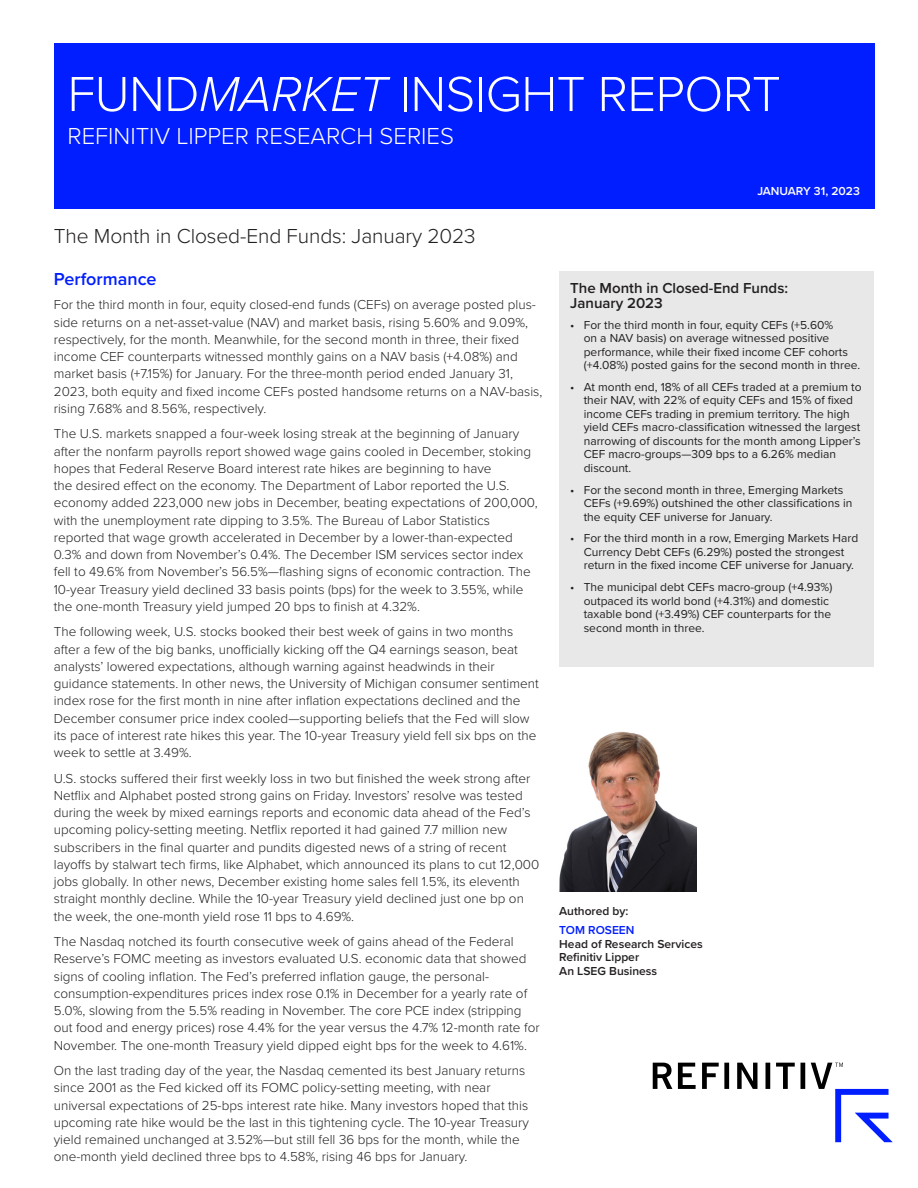
<style>
.page{position:relative;width:918px;height:1188px;background:#fff}
.page>*{position:absolute;margin:0;border:0;box-sizing:border-box;transform-origin:0 0}
.Title_Level_1{font:300 51px "Proxima Nova";letter-spacing:-.01em;color:#fff}
.Title_Level_2{font:300 24px "Proxima Nova";color:#fff}
.Intro_Paragraph_Text{font:300 21px "Proxima Nova";letter-spacing:-.005em;color:#231f20}
.Body_Text_Heading{font:600 18px "Proxima Nova";color:#001eff}
.Sidebar_Heading_2{font:600 15px/15px "Proxima Nova";color:#231f20}
.Body_Text{font:300 13.5px/17.2px "Proxima Nova";color:#231f20}
.t1{font:12px/13.5px "Proxima Nova";color:#231f20}
.Contact_Info_Medium{font:600 12px/13.5px "Proxima Nova";color:#231f20}
.Title_Level_3{font:600 12px "Proxima Nova";color:#fff}
.Contact_Info_Medium-2{font:600 12px "Proxima Nova";color:#001eff}
.s1{font-style:italic}
</style>
<div class="page">
<svg style="left:653px;top:1063px;width:240px;height:79px"></svg>
<div style="left:54px;top:43px;width:821px;height:165px;background:#001eff"></div>
<div style="left:559px;top:271px;width:315px;height:395px;background:#e8e8e8"></div>
<img style="left:559px;top:731px;width:137px;height:161px">
<p class="Title_Level_1" style="left:68px;top:56px;width:715px">FUND<span class="s1">MARKET</span> INSIGHT REPORT</p>
<p class="Title_Level_2" style="left:68px;top:119px;width:388px">REFINITIV LIPPER RESEARCH SERIES</p>
<p class="Intro_Paragraph_Text" style="left:54px;top:220px;width:423px">The Month in Closed-End Funds: January 2023</p>
<p class="Body_Text_Heading" style="left:54px;top:266px;width:104px">Performance</p>
<p class="Body_Text" style="left:54px;top:295px;width:490px">For the third month in four, equity closed-end funds (CEFs) on average posted plus&shy;side returns on a net-asset-value (NAV) and market basis, rising 5.60% and 9.09%, respectively, for the month. Meanwhile, for the second month in three, their fixed income CEF counterparts witnessed monthly gains on a NAV basis (+4.08%) and market basis (+7.15%) for January. For the three-month period ended January 31, 2023, both equity and fixed income CEFs posted handsome returns on a NAV-basis, rising 7.68% and 8.56%, respectively.</p>
<p class="Body_Text" style="left:54px;top:424px;width:485px">The U.S. markets snapped a four-week losing streak at the beginning of January after the nonfarm payrolls report showed wage gains cooled in December, stoking hopes that Federal Reserve Board interest rate hikes are beginning to have<br>the desired effect on the economy. The Department of Labor reported the U.S. economy added 223,000 new jobs in December, beating expectations of 200,000, with the unemployment rate dipping to 3.5%. The Bureau of Labor Statistics reported that wage growth accelerated in December by a lower-than-expected 0.3% and down from November’s 0.4%. The December ISM services sector index fell to 49.6% from November’s 56.5%—flashing signs of economic contraction. The 10-year Treasury yield declined 33 basis points (bps) for the week to 3.55%, while the one-month Treasury yield jumped 20 bps to finish at 4.32%.</p>
<p class="Body_Text" style="left:54px;top:622px;width:487px">The following week, U.S. stocks booked their best week of gains in two months after a few of the big banks, unofficially kicking off the Q4 earnings season, beat analysts’ lowered expectations, although warning against headwinds in their guidance statements. In other news, the University of Michigan consumer sentiment index rose for the first month in nine after inflation expectations declined and the December consumer price index cooled—supporting beliefs that the Fed will slow its pace of interest rate hikes this year. The 10-year Treasury yield fell six bps on the week to settle at 3.49%.</p>
<p class="Body_Text" style="left:54px;top:769px;width:487px">U.S. stocks suffered their first weekly loss in two but finished the week strong after Netflix and Alphabet posted strong gains on Friday. Investors’ resolve was tested during the week by mixed earnings reports and economic data ahead of the Fed’s upcoming policy-setting meeting. Netflix reported it had gained 7.7 million new subscribers in the final quarter and pundits digested news of a string of recent layoffs by stalwart tech firms, like Alphabet, which announced its plans to cut 12,000 jobs globally. In other news, December existing home sales fell 1.5%, its eleventh straight monthly decline. While the 10-year Treasury yield declined just one bp on the week, the one-month yield rose 11 bps to 4.69%.</p>
<p class="Body_Text" style="left:54px;top:932px;width:487px">The Nasdaq notched its fourth consecutive week of gains ahead of the Federal Reserve’s FOMC meeting as investors evaluated U.S. economic data that showed signs of cooling inflation. The Fed’s preferred inflation gauge, the personal&shy;consumption-expenditures prices index rose 0.1% in December for a yearly rate of 5.0%, slowing from the 5.5% reading in November. The core PCE index (stripping out food and energy prices) rose 4.4% for the year versus the 4.7% 12-month rate for November. The one-month Treasury yield dipped eight bps for the week to 4.61%.</p>
<p class="Body_Text" style="left:54px;top:1061px;width:477px">On the last trading day of the year, the Nasdaq cemented its best January returns since 2001 as the Fed kicked off its FOMC policy-setting meeting, with near universal expectations of 25-bps interest rate hike. Many investors hoped that this upcoming rate hike would be the last in this tightening cycle. The 10-year Treasury yield remained unchanged at 3.52%—but still fell 36 bps for the month, while the one-month yield declined three bps to 4.58%, rising 46 bps for January.</p>
<p class="Title_Level_3" style="left:757px;top:182px;width:104px">JANUARY 31, 2023</p>
<p class="Sidebar_Heading_2" style="left:570px;top:280px;width:219px">The Month in Closed-End Funds:<br>January 2023</p>
<p class="t1" style="left:584px;top:317px;width:278px;text-indent:-14px">• For the third month in four, equity CEFs (+5.60%<br>on a NAV basis) on average witnessed positive performance, while their fixed income CEF cohorts (+4.08%) posted gains for the second month in three.</p>
<p class="t1" style="left:584px;top:380px;width:279px;text-indent:-14px">• At month end, 18% of all CEFs traded at a premium to their NAV, with 22% of equity CEFs and 15% of fixed income CEFs trading in premium territory. The high yield CEFs macro-classification witnessed the largest narrowing of discounts for the month among Lipper’s CEF macro-groups—309 bps to a 6.26% median discount.</p>
<p class="t1" style="left:584px;top:482px;width:270px;text-indent:-14px">• For the second month in three, Emerging Markets<br>CEFs (+9.69%) outshined the other classifications in the equity CEF universe for January.</p>
<p class="t1" style="left:584px;top:531px;width:276px;text-indent:-14px">• For the third month in a row, Emerging Markets Hard<br>Currency Debt CEFs (6.29%) posted the strongest return in the fixed income CEF universe for January.</p>
<p class="t1" style="left:584px;top:580px;width:250px;text-indent:-14px">• The municipal debt CEFs macro-group (+4.93%) outpaced its world bond (+4.31%) and domestic taxable bond (+3.49%) CEF counterparts for the second month in three.</p>
<p class="Contact_Info_Medium" style="left:559px;top:904px;width:71px">Authored by:</p>
<p class="Contact_Info_Medium-2" style="left:559px;top:921px;width:77px">TOM ROSEEN</p>
<p class="Contact_Info_Medium" style="left:559px;top:937px;width:145px">Head of Research Services</p>
<p class="Contact_Info_Medium" style="left:559px;top:950px;width:99px">Refinitiv Lipper<br>An LSEG Business</p>
</div>
